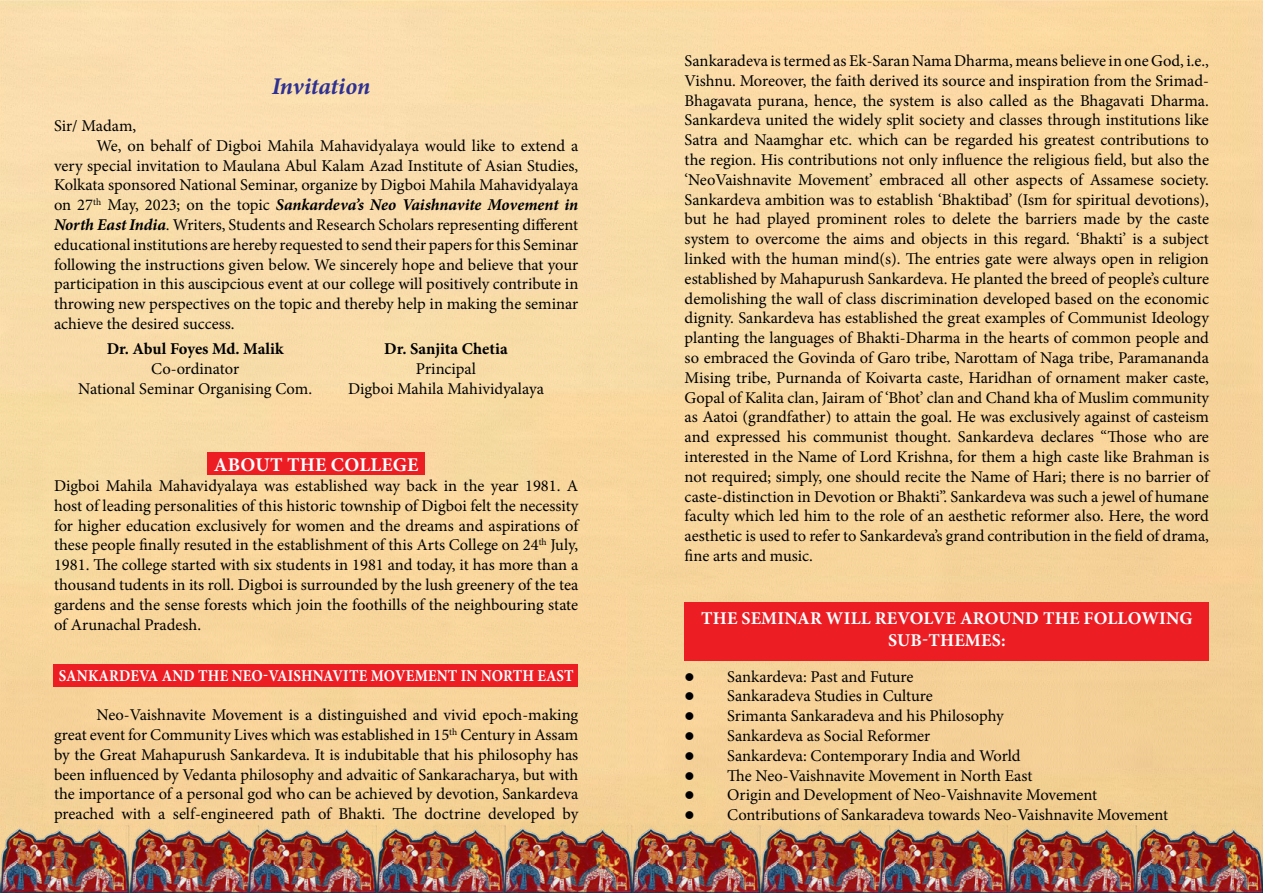
<style>
.page{position:relative;width:1263px;height:893px;background:#fff}
.page>*{position:absolute;margin:0;border:0;box-sizing:border-box;transform-origin:0 0}
.t1{font:italic 700 24px "Minion Pro";letter-spacing:-.005em;color:#2e3092}
.t2{font:700 19.5px "Minion Pro";letter-spacing:.01em;color:#fff}
.t3{font:700 18px/21.6px "Minion Pro";letter-spacing:.01em;color:#fff;text-align:center}
.t4{font:16.5px/19.8px "Minion Pro";color:#000;text-align:justify}
.t5{font:italic 700 16.5px "Minion Pro";letter-spacing:-.005em;color:#000}
.t6{font:700 16.5px "Minion Pro";letter-spacing:.01em;color:#fff;scale:.9 1}
.t7{font:700 16.5px "Minion Pro";color:#000}
.s1{font-weight:400;font-style:normal}
.s2{font-weight:700;font-style:italic}
</style>
<div class="page">
<img style="left:0;top:0;width:1263px;height:893px">
<div style="left:685px;top:602px;width:524px;height:59px;background:#ed1d24"></div>
<div style="left:207px;top:453px;width:217px;height:22px;background:#ed1d24"></div>
<div style="left:54px;top:664px;width:524px;height:22px;background:#ed1d24"></div>
<h1 class="t1" style="left:272px;top:69px;width:100px">Invitation</h1>
<p class="t4" style="left:54px;top:116px;width:84px">Sir/ Madam,</p>
<p class="t4" style="left:97px;top:136px;width:483px">We, on behalf of Digboi Mahila Mahavidyalaya would like to extend a</p>
<p class="t4" style="left:54px;top:156px;width:526px">very special invitation to Maulana Abul Kalam Azad Institute of Asian Studies,</p>
<p class="t4" style="left:54px;top:175px;width:526px">Kolkata sponsored National Seminar, organize by Digboi Mahila Mahavidyalaya</p>
<p class="t5" style="left:54px;top:193px;width:526px"><span class="s1">on 27</span><sup>th</sup> <span class="s1">May, 2023; on the topic</span> Sankardeva’s Neo Vaishnavite Movement in</p>
<p class="t4" style="left:54px;top:215px;width:526px"><span class="s2">North East India</span>. Writers, Students and Research Scholars representing different</p>
<p class="t4" style="left:54px;top:235px;width:526px">educational institutions are hereby requested to send their papers for this Seminar</p>
<p class="t4" style="left:54px;top:255px;width:526px">following the instructions given below. We sincerely hope and believe that your</p>
<p class="t4" style="left:54px;top:274px;width:526px">participation in this auscipcious event at our college will positively contribute in</p>
<p class="t4" style="left:54px;top:294px;width:526px">throwing new perspectives on the topic and thereby help in making the seminar</p>
<p class="t4" style="left:54px;top:314px;width:182px">achieve the desired success.</p>
<p class="t7" style="left:384px;top:337px;width:125px">DR. SANJITA CHETIA</p>
<p class="t4" style="left:348px;top:359px;width:197px;text-align:center">Principal<br>Digboi Mahila Mahividyalaya</p>
<p class="t7" style="left:107px;top:337px;width:179px">DR. ABUL FOYES MD. MALIK</p>
<p class="t4" style="left:78px;top:359px;width:235px;text-align:center">Co-ordinator<br>National Seminar Organising Com.</p>
<p class="t2" style="left:214px;top:451px;width:206px">ABOUT THE COLLEGE</p>
<p class="t4" style="left:54px;top:476px;width:526px">Digboi Mahila Mahavidyalaya was established way back in the year 1981. A host of leading personalities of this historic township of Digboi felt the necessity for higher education exclusively for women and the dreams and aspirations of these people finally resuted in the establishment of this Arts College on 24<sup>th</sup> July, 1981. The college started with six students in 1981 and today, it has more than a thousand tudents in its roll. Digboi is surrounded by the lush greenery of the tea gardens and the sense forests which join the foothills of the neighbouring state of Arunachal Pradesh.</p>
<p class="t6" style="left:59px;top:664px;width:574px">SANKARDEVA AND THE NEO-VAISHNAVITE MOVEMENT IN NORTH EAST</p>
<p class="t4" style="left:54px;top:705px;width:526px;text-indent:43px">Neo-Vaishnavite Movement is a distinguished and vivid epoch-making great event for Community Lives which was established in 15<sup>th</sup> Century in Assam by the Great Mahapurush Sankardeva. It is indubitable that his philosophy has been influenced by Vedanta philosophy and advaitic of Sankaracharya, but with the importance of a personal god who can be achieved by devotion, Sankardeva preached with a self-engineered path of Bhakti. The doctrine developed by</p>
<p class="t4" style="left:685px;top:51px;width:526px">Sankaradeva is termed as Ek-Saran Nama Dharma, means believe in one God, i.e., Vishnu. Moreover, the faith derived its source and inspiration from the Srimad-Bhagavata purana, hence, the system is also called as the Bhagavati Dharma.<br>Sankardeva united the widely split society and classes through institutions like Satra and Naamghar etc. which can be regarded his greatest contributions to the region. His contributions not only influence the religious field, but also the ‘NeoVaishnavite Movement’ embraced all other aspects of Assamese society.<br>Sankardeva ambition was to establish ‘Bhaktibad’ (Ism for spiritual devotions), but he had played prominent roles to delete the barriers made by the caste system to overcome the aims and objects in this regard. ‘Bhakti’ is a subject linked with the human mind(s). The entries gate were always open in religion established by Mahapurush Sankardeva. He planted the breed of people’s culture demolishing the wall of class discrimination developed based on the economic dignity. Sankardeva has established the great examples of Communist Ideology planting the languages of Bhakti-Dharma in the hearts of common people and so embraced the Govinda of Garo tribe, Narottam of Naga tribe, Paramananda Mising tribe, Purnanda of Koivarta caste, Haridhan of ornament maker caste, Gopal of Kalita clan, Jairam of ‘Bhot’ clan and Chand kha of Muslim community as Aatoi (grandfather) to attain the goal. He was exclusively against of casteism and expressed his communist thought. Sankardeva declares “Those who are interested in the Name of Lord Krishna, for them a high caste like Brahman is not required; simply, one should recite the Name of Hari; there is no barrier of caste-distinction in Devotion or Bhakti”. Sankardeva was such a jewel of humane faculty which led him to the role of an aesthetic reformer also. Here, the word aesthetic is used to refer to Sankardeva’s grand contribution in the field of drama, fine arts and music.</p>
<p class="t3" style="left:701px;top:607px;width:489px">THE SEMINAR WILL REVOLVE AROUND THE FOLLOWING<br>SUB-THEMES:</p>
<p class="t4" style="left:685px;top:667px;width:230px">● Sankardeva: Past and Future</p>
<p class="t4" style="left:685px;top:686px;width:250px">● Sankaradeva Studies in Culture</p>
<p class="t4" style="left:685px;top:706px;width:320px">● Srimanta Sankaradeva and his Philosophy</p>
<p class="t4" style="left:685px;top:726px;width:247px">● Sankardeva as Social Reformer</p>
<p class="t4" style="left:685px;top:746px;width:338px">● Sankardeva: Contemporary India and World</p>
<p class="t4" style="left:685px;top:766px;width:349px">● The Neo-Vaishnavite Movement in North East</p>
<p class="t4" style="left:685px;top:785px;width:414px">● Origin and Development of Neo-Vaishnavite Movement</p>
<p class="t4" style="left:685px;top:805px;width:485px">● Contributions of Sankaradeva towards Neo-Vaishnavite Movement</p>
</div>
